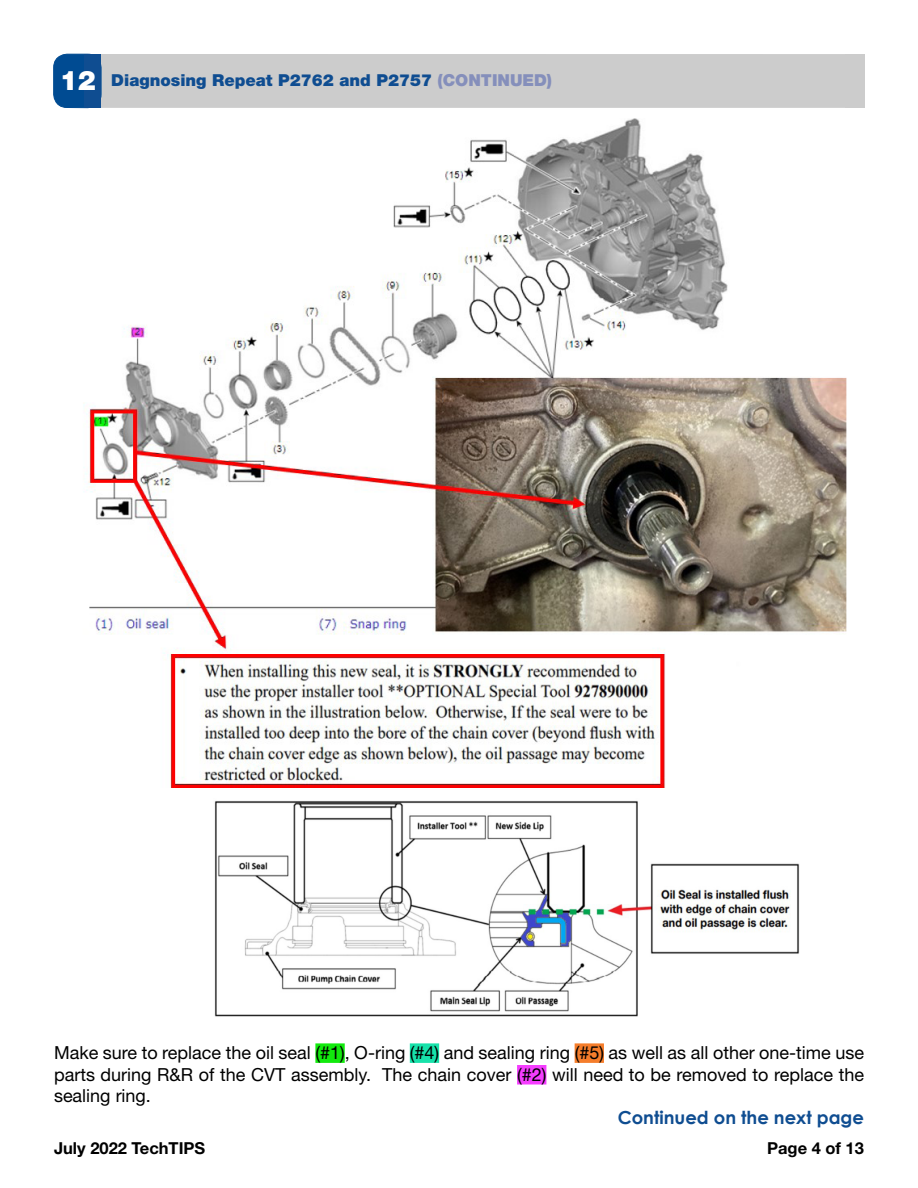
<style>
.page{position:relative;width:918px;height:1188px;background:#fff}
.page>*{position:absolute;margin:0;border:0;box-sizing:border-box;transform-origin:0 0}
.t1{font:18px/21.6px "Helvetica Neue LT Std";color:#000;text-align:justify}
.t2{font:700 18px "Century Gothic";color:#0f4d91}
.t3{font:900 16.5px "Helvetica Neue LT Std";color:#0f4d91}
.t4{font:700 16.5px "Helvetica Neue LT Std";color:#000}
.s1{font-size:27px;color:#fff}
.s2{color:#858fbb}
</style>
<div class="page">
<div style="left:315px;top:1043px;width:30px;height:20px;background:#12ea0d"></div>
<div style="left:410px;top:1043px;width:29px;height:20px;background:#17e2aa"></div>
<div style="left:575px;top:1043px;width:29px;height:20px;background:#f57d2b"></div>
<div style="left:517px;top:1065px;width:29px;height:20px;background:#f53dff"></div>
<div style="left:54px;top:54px;width:811px;height:54px;background:#ccc;border-radius:14px"></div>
<div style="left:845px;top:54px;width:20px;height:54px;background:#ccc"></div>
<div style="left:54px;top:54px;width:47px;height:54px;background:#004b92;border-radius:14px"></div>
<div style="left:53px;top:54px;width:48px;height:54px;border:1px solid #004b92;border-radius:14px"></div>
<div style="left:84px;top:54px;width:17px;height:54px;background:#0f4d91"></div>
<img style="left:85px;top:118px;width:762px;height:670px">
<img style="left:214px;top:801px;width:586px;height:216px">
<p class="t3" style="left:60px;top:70px;width:494px"><span class="s1">12</span> Diagnosing Repeat P2762 and P2757 <span class="s2">(CONTINUED)</span></p>
<p class="t1" style="left:54px;top:1042px;width:812px">Make sure to replace the oil seal (#1), O-ring (#4) and sealing ring (#5) as well as all other one-time use parts during R&amp;R of the CVT assembly. The chain cover (#2) will need to be removed to replace the sealing ring.</p>
<p class="t2" style="left:618px;top:1104px;width:248px">Continued on the next page</p>
<p class="t4" style="left:54px;top:1138px;width:153px">July 2022 TechTIPS</p>
<p class="t4" style="left:767px;top:1138px;width:98px">Page 4 of 13</p>
</div>
